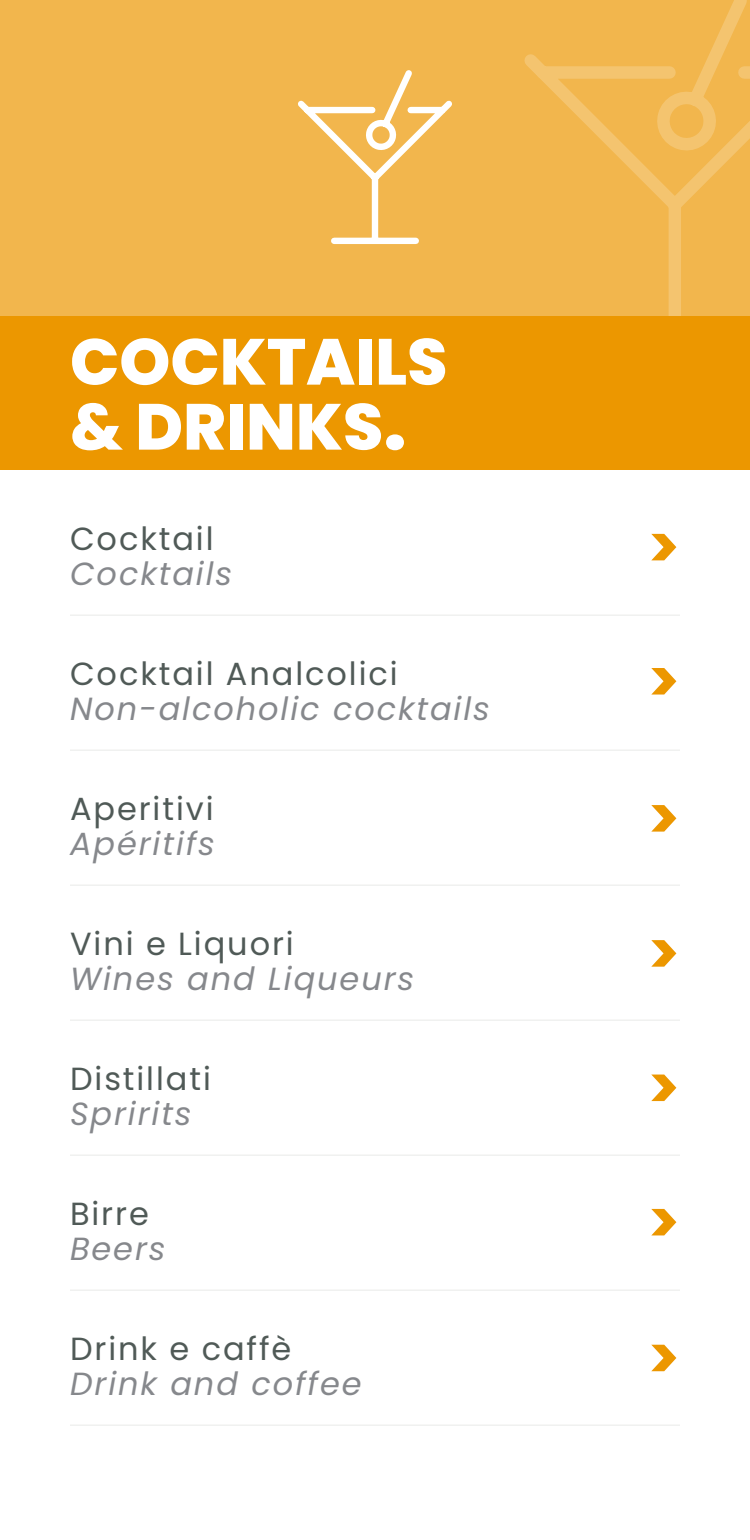
<style>
.page{position:relative;width:750px;height:1540px;background:#fff}
.page>*{position:absolute;margin:0;border:0;box-sizing:border-box;transform-origin:0 0}
.t1{font:800 65px/65px "Poppins";color:#fff}
.t2{font:700 60px "Poppins";color:#ec9700}
.t3{font:italic 32px "Poppins";letter-spacing:.06em;color:#86888c}
.t4{font:32px "Poppins";letter-spacing:.06em;color:#505a57}
.s1{font-size:78px}
</style>
<div class="page">
<div style="left:0;top:0;width:750px;height:316px;background:#f2b64d"></div>
<svg style="left:298px;top:70px;width:154px;height:174px"></svg>
<svg style="left:524px;top:0;width:226px;height:316px"></svg>
<div style="left:0;top:316px;width:750px;height:154px;background:#ec9700"></div>
<hr style="left:70px;top:615px;width:610px;height:1px;background:#e9eae8">
<hr style="left:70px;top:750px;width:610px;height:1px;background:#e9eae8">
<hr style="left:70px;top:885px;width:610px;height:1px;background:#e9eae8">
<hr style="left:70px;top:1020px;width:610px;height:1px;background:#e9eae8">
<hr style="left:70px;top:1155px;width:610px;height:1px;background:#e9eae8">
<hr style="left:70px;top:1290px;width:610px;height:1px;background:#e9eae8">
<hr style="left:70px;top:1425px;width:610px;height:1px;background:#e9eae8">
<h1 class="t1" style="left:70px;top:330px;width:379px">COCKTAILS &amp; DRINKS<span class="s1">.</span></h1>
<p class="t4" style="left:70px;top:520px;width:145px">Cocktail</p>
<p class="t3" style="left:70px;top:555px;width:164px">Cocktails</p>
<p class="t4" style="left:70px;top:655px;width:329px">Cocktail Analcolici</p>
<p class="t3" style="left:70px;top:690px;width:421px">Non-alcoholic cocktails</p>
<p class="t4" style="left:70px;top:790px;width:145px">Aperitivi</p>
<p class="t3" style="left:70px;top:825px;width:146px">Apéritifs</p>
<p class="t4" style="left:70px;top:925px;width:225px">Vini e Liquori</p>
<p class="t3" style="left:70px;top:960px;width:346px">Wines and Liqueurs</p>
<p class="t4" style="left:70px;top:1060px;width:142px">Distillati</p>
<p class="t3" style="left:70px;top:1095px;width:123px">Spririts</p>
<p class="t4" style="left:70px;top:1195px;width:80px">Birre</p>
<p class="t3" style="left:70px;top:1230px;width:97px">Beers</p>
<p class="t4" style="left:70px;top:1330px;width:223px">Drink e caffè</p>
<p class="t3" style="left:70px;top:1365px;width:293px">Drink and coffee</p>
<h2 class="t2" style="left:648px;top:512px;width:34px">&gt;</h2>
<h2 class="t2" style="left:648px;top:646px;width:34px">&gt;</h2>
<h2 class="t2" style="left:648px;top:784px;width:34px">&gt;</h2>
<h2 class="t2" style="left:648px;top:919px;width:34px">&gt;</h2>
<h2 class="t2" style="left:648px;top:1053px;width:34px">&gt;</h2>
<h2 class="t2" style="left:648px;top:1187px;width:34px">&gt;</h2>
<h2 class="t2" style="left:648px;top:1323px;width:34px">&gt;</h2>
</div>
